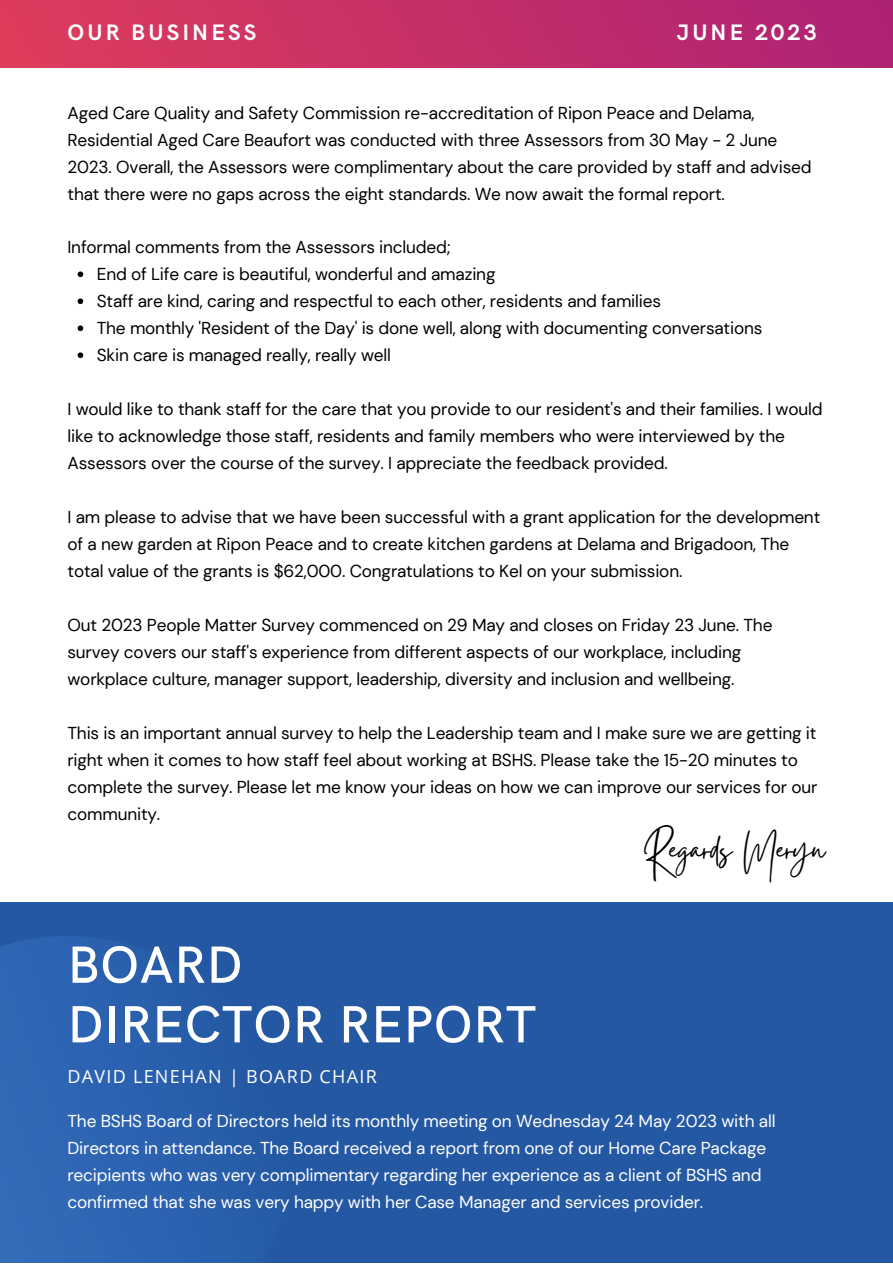
<style>
.page{position:relative;width:893px;height:1264px;background:#fff}
.page>*{position:absolute;margin:0;border:0;box-sizing:border-box;transform-origin:0 0}
.t1{font:500 52.5px "HK Grotesk";letter-spacing:.01em;color:#fff}
.t2{font:42.75px "Gistesy";letter-spacing:.005em;color:#000}
.t3{font:700 22.5px "HK Grotesk";letter-spacing:.14em;color:#fff}
.t4{font:18px "Open Sans";letter-spacing:.07em;color:#fff}
.t5{font:17.25px/27px "DM Sans";letter-spacing:-.01em;color:#000}
.t6{font:17.25px/27px "DM Sans";letter-spacing:-.01em;color:#fff}
</style>
<div class="page">
<div style="left:0;top:0;width:892px;height:68px;background:linear-gradient(to right,#dd3c5b,#ad2275)"></div>
<div style="left:0;top:902px;width:892px;height:360px;background:#2458a2"></div>
<svg style="left:0;top:936px;width:221px;height:326px;fill:#2c63b2"></svg>
<svg style="left:78px;top:271px;width:5px;height:6px"></svg>
<svg style="left:78px;top:298px;width:5px;height:6px"></svg>
<svg style="left:78px;top:325px;width:5px;height:6px"></svg>
<svg style="left:78px;top:352px;width:5px;height:6px"></svg>
<p class="t3" style="left:67px;top:20px;width:190px">OUR BUSINESS</p>
<p class="t3" style="left:676px;top:20px;width:141px">JUNE 2023</p>
<p class="t5" style="left:67px;top:99px;width:745px">Aged Care Quality and Safety Commission re-accreditation of Ripon Peace and Delama, Residential Aged Care Beaufort was conducted with three Assessors from 30 May - 2 June 2023. Overall, the Assessors were complimentary about the care provided by staff and advised that there were no gaps across the eight standards. We now await the formal report.</p>
<p class="t5" style="left:67px;top:234px;width:384px">Informal comments from the Assessors included;</p>
<p class="t5" style="left:97px;top:261px;width:400px">End of Life care is beautiful, wonderful and amazing</p>
<p class="t5" style="left:97px;top:288px;width:565px">Staff are kind, caring and respectful to each other, residents and families</p>
<p class="t5" style="left:97px;top:315px;width:667px">The monthly 'Resident of the Day' is done well, along with documenting conversations</p>
<p class="t5" style="left:97px;top:342px;width:296px">Skin care is managed really, really well</p>
<p class="t5" style="left:67px;top:396px;width:756px">I would like to thank staff for the care that you provide to our resident's and their families. I would like to acknowledge those staff, residents and family members who were interviewed by the<br>Assessors over the course of the survey. I appreciate the feedback provided.</p>
<p class="t5" style="left:67px;top:504px;width:754px">I am please to advise that we have been successful with a grant application for the development of a new garden at Ripon Peace and to create kitchen gardens at Delama and Brigadoon, The total value of the grants is $62,000. Congratulations to Kel on your submission.</p>
<p class="t5" style="left:67px;top:612px;width:706px">Out 2023 People Matter Survey commenced on 29 May and closes on Friday 23 June. The survey covers our staff's experience from different aspects of our workplace, including workplace culture, manager support, leadership, diversity and inclusion and wellbeing.</p>
<p class="t5" style="left:67px;top:720px;width:751px">This is an important annual survey to help the Leadership team and I make sure we are getting it right when it comes to how staff feel about working at BSHS. Please take the 15-20 minutes to complete the survey. Please let me know your ideas on how we can improve our services for our community.</p>
<p class="t2" style="left:642px;top:818px;width:184px">Regards Meryn</p>
<p class="t1" style="left:67px;top:935px;width:176px">BOARD</p>
<p class="t1" style="left:67px;top:995px;width:470px">DIRECTOR REPORT</p>
<p class="t4" style="left:67px;top:1063px;width:311px">DAVID LENEHAN | BOARD CHAIR</p>
<p class="t6" style="left:67px;top:1107px;width:709px">The BSHS Board of Directors held its monthly meeting on Wednesday 24 May 2023 with all Directors in attendance. The Board received a report from one of our Home Care Package recipients who was very complimentary regarding her experience as a client of BSHS and confirmed that she was very happy with her Case Manager and services provider.</p>
</div>
